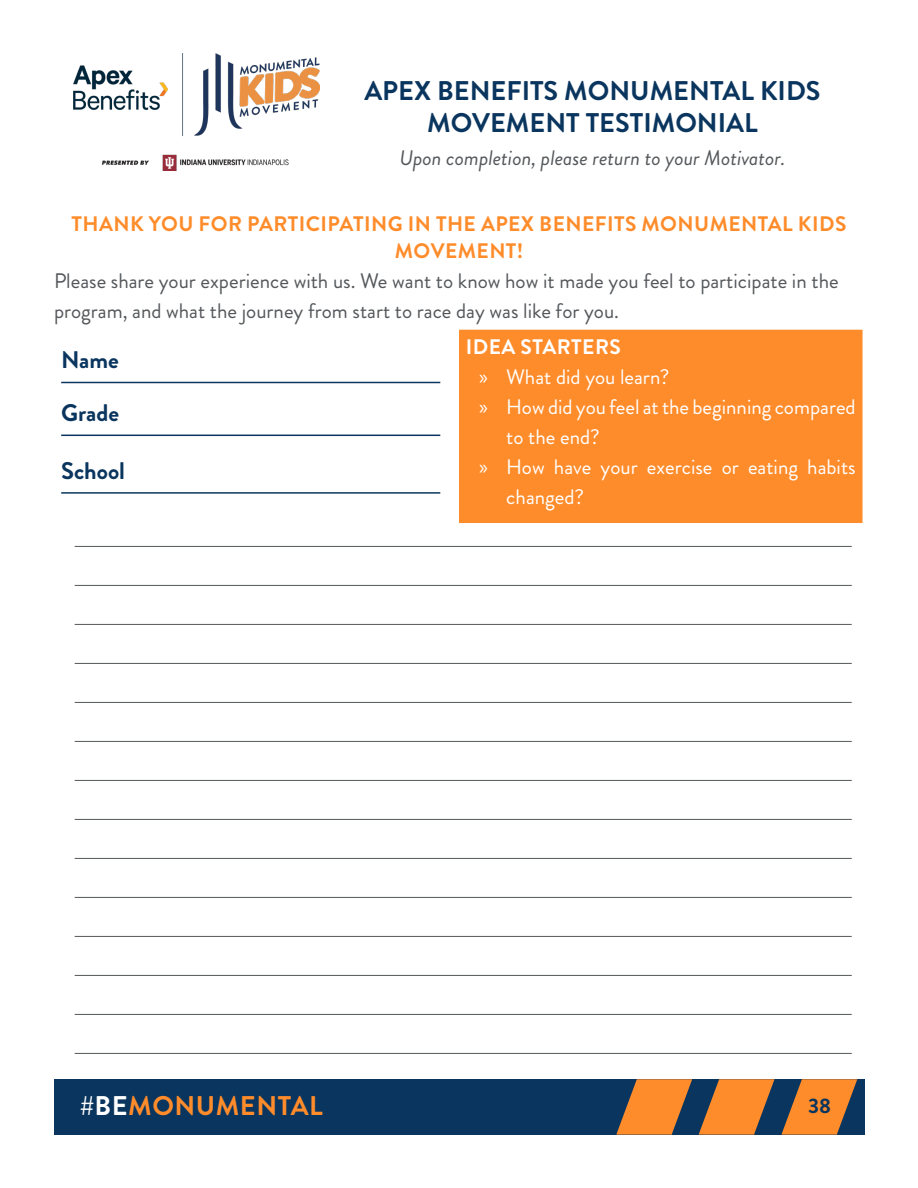
<style>
.page{position:relative;width:918px;height:1188px;background:#fff}
.page>*{position:absolute;margin:0;border:0;box-sizing:border-box;transform-origin:0 0}
.t1{font:700 27px/32.4px "Brandon Grotesque";color:#0a355e;text-align:center}
.t2{font:700 27px "Brandon Grotesque";letter-spacing:.02em;color:#ff8c2b}
.t3{font:700 24px "Brandon Grotesque";color:#0a355e}
.t4{font:21px/30px "Brandon Grotesque";color:#54575a}
.t5{font:21px "Brandon Grotesque";color:#fff}
.t6{font:700 21px/27px "Brandon Grotesque";letter-spacing:.02em;color:#ff8c2b;text-align:center}
.t7{font:italic 21px "Brandon Grotesque";color:#54575a}
.t8{font:700 21px "Brandon Grotesque";letter-spacing:.02em;color:#fff}
.t9{font:700 21px "Brandon Grotesque";color:#0a355e}
.s1{font-family:"Myriad Pro"}
.s2{color:#fff}
</style>
<div class="page">
<div style="left:54px;top:1079px;width:810px;height:55px;background:#0a355e"></div>
<svg style="left:782px;top:1079px;width:75px;height:56px"></svg>
<svg style="left:699px;top:1079px;width:76px;height:56px"></svg>
<svg style="left:617px;top:1079px;width:75px;height:56px"></svg>
<hr style="left:75px;top:546px;width:777px;height:1px;background:#54575a">
<hr style="left:75px;top:585px;width:777px;height:1px;background:#54575a">
<hr style="left:75px;top:624px;width:777px;height:1px;background:#54575a">
<hr style="left:75px;top:663px;width:777px;height:1px;background:#54575a">
<hr style="left:75px;top:702px;width:777px;height:1px;background:#54575a">
<hr style="left:75px;top:741px;width:777px;height:1px;background:#54575a">
<hr style="left:75px;top:780px;width:777px;height:1px;background:#54575a">
<hr style="left:75px;top:819px;width:777px;height:1px;background:#54575a">
<hr style="left:75px;top:858px;width:777px;height:1px;background:#54575a">
<hr style="left:75px;top:897px;width:777px;height:1px;background:#54575a">
<hr style="left:75px;top:936px;width:777px;height:1px;background:#54575a">
<hr style="left:75px;top:975px;width:777px;height:1px;background:#54575a">
<hr style="left:75px;top:1014px;width:777px;height:1px;background:#54575a">
<hr style="left:75px;top:1053px;width:777px;height:1px;background:#54575a">
<hr style="left:61px;top:382px;width:379px;height:1px;background:#0a355e">
<hr style="left:61px;top:435px;width:379px;height:1px;background:#0a355e">
<hr style="left:61px;top:492px;width:379px;height:2px;background:#0a355e">
<div style="left:459px;top:330px;width:404px;height:193px;background:#ff8c2b"></div>
<img style="left:73px;top:54px;width:246px;height:117px">
<p class="t1" style="left:364px;top:75px;width:458px">APEX BENEFITS MONUMENTAL KIDS<br>MOVEMENT TESTIMONIAL</p>
<p class="t7" style="left:400px;top:143px;width:387px">Upon completion, please return to your Motivator.</p>
<p class="t6" style="left:71px;top:210px;width:776px">THANK YOU FOR PARTICIPATING IN THE APEX BENEFITS MONUMENTAL KIDS<br>MOVEMENT!</p>
<p class="t4" style="left:54px;top:266px;width:786px">Please share your experience with us. We want to know how it made you feel to participate in the program, and what the journey from start to race day was like for you.</p>
<p class="t3" style="left:61px;top:343px;width:59px">Name</p>
<p class="t3" style="left:61px;top:396px;width:59px">Grade</p>
<p class="t8" style="left:466px;top:332px;width:156px">IDEA STARTERS</p>
<p class="t5" style="left:479px;top:362px;width:192px"><span class="s1">»</span> What did you learn?</p>
<p class="t5" style="left:479px;top:392px;width:378px"><span class="s1">»</span> How did you feel at the beginning compared</p>
<p class="t5" style="left:506px;top:422px;width:95px">to the end?</p>
<p class="t5" style="left:479px;top:452px;width:378px"><span class="s1">»</span> How have your exercise or eating habits</p>
<p class="t5" style="left:506px;top:482px;width:79px">changed?</p>
<p class="t3" style="left:61px;top:454px;width:65px">School</p>
<p class="t2" style="left:80px;top:1088px;width:244px"><span class="s2">#BE</span>MONUMENTAL</p>
<p class="t9" style="left:808px;top:1091px;width:24px">38</p>
</div>
